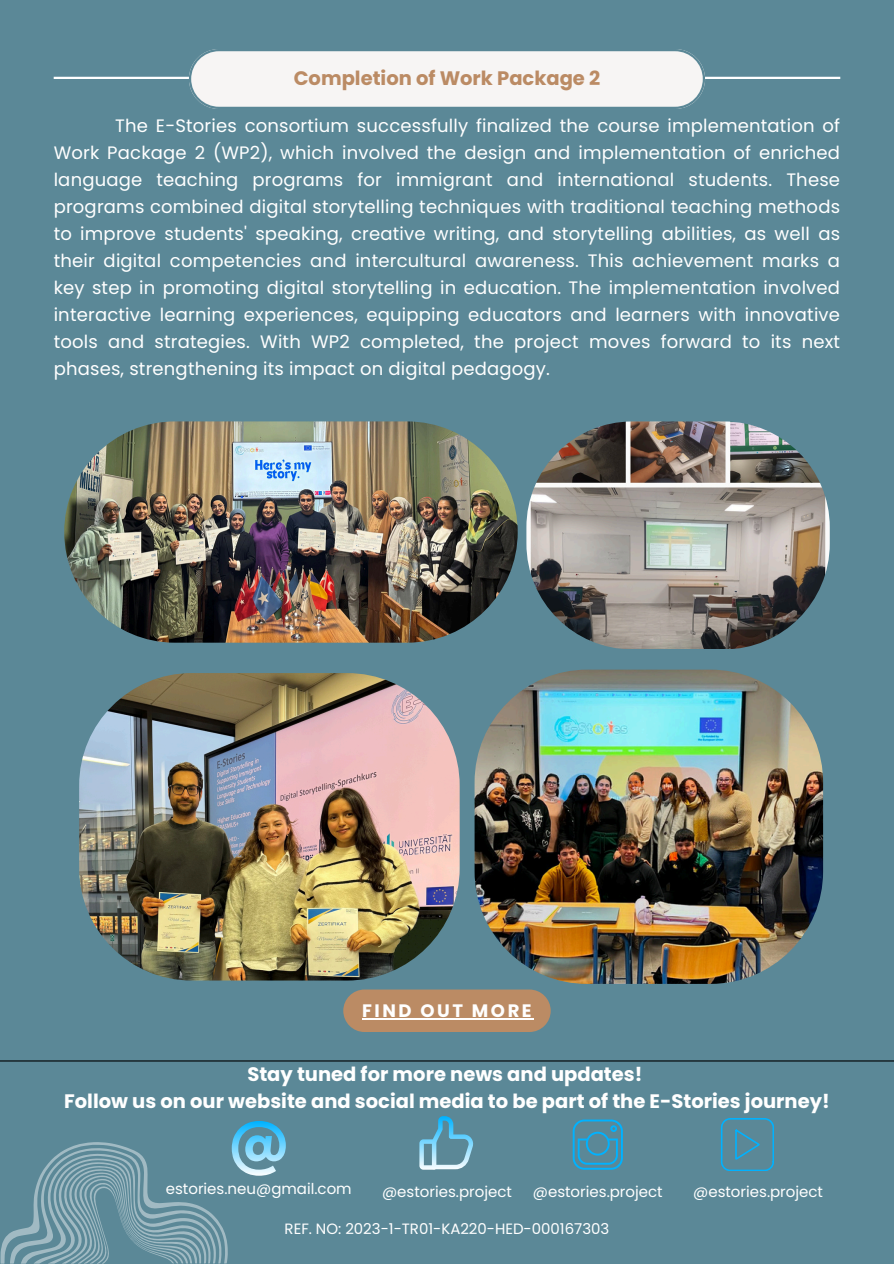
<style>
.page{position:relative;width:894px;height:1264px;background:#fff}
.page>*{position:absolute;margin:0;border:0;box-sizing:border-box;transform-origin:0 0}
.t1{font:700 19.5px/27px "Poppins";color:#fff;text-align:center}
.t2{font:700 19.5px "Poppins";color:#bb8b64}
.t3{font:18px/27px "Poppins";letter-spacing:.01em;color:#fff;text-align:justify}
.t4{font:700 18px "Poppins";letter-spacing:.14em;color:#fff}
.t5{font:15px "Poppins";color:#fff}
.t6{font:14.85px "Poppins";color:#fff}
</style>
<div class="page">
<div style="left:0;top:0;width:893px;height:1263px;background:#5b8897"></div>
<hr style="left:0;top:1060px;width:893px;height:1px;background:#000">
<div style="left:343px;top:989px;width:207px;height:42px;background:#bb8b64;border-radius:21px"></div>
<img style="left:64px;top:421px;width:453px;height:221px;border-radius:111px">
<hr style="left:54px;top:77px;width:786px;height:2px;background:#fff">
<svg style="left:189px;top:49px;width:515px;height:60px;background:#e7e9ea"></svg>
<img style="left:526px;top:421px;width:303px;height:228px;border-radius:106px">
<img style="left:79px;top:673px;width:380px;height:307px;border-radius:112px">
<svg style="left:0;top:1121px;width:286px;height:142px"></svg>
<svg style="left:419px;top:1116px;width:55px;height:53px"></svg>
<svg style="left:572px;top:1119px;width:50px;height:50px"></svg>
<svg style="left:720px;top:1118px;width:53px;height:52px"></svg>
<img style="left:474px;top:669px;width:348px;height:314px">
<hr style="left:362px;top:1018px;width:172px;height:1px;background:#fff">
<p class="t2" style="left:293px;top:64px;width:308px">Completion of Work Package 2</p>
<h2 class="t3" style="left:54px;top:113px;width:787px;text-indent:61px">The E-Stories consortium successfully finalized the course implementation of Work Package 2 (WP2), which involved the design and implementation of enriched language teaching programs for immigrant and international students. These programs combined digital storytelling techniques with traditional teaching methods to improve students' speaking, creative writing, and storytelling abilities, as well as their digital competencies and intercultural awareness. This achievement marks a key step in promoting digital storytelling in education. The implementation involved interactive learning experiences, equipping educators and learners with innovative tools and strategies. With WP2 completed, the project moves forward to its next phases, strengthening its impact on digital pedagogy.</h2>
<h3 class="t4" style="left:362px;top:998px;width:171px">FIND OUT MORE</h3>
<p class="t1" style="left:64px;top:1060px;width:766px">Stay tuned for more news and updates!<br>Follow us on our website and social media to be part of the E-Stories journey!</p>
<h1 class="t5" style="left:166px;top:1178px;width:187px">estories.neu@gmail.com</h1>
<p class="t5" style="left:382px;top:1180px;width:131px">@estories.project</p>
<p class="t5" style="left:532px;top:1180px;width:131px">@estories.project</p>
<p class="t5" style="left:693px;top:1180px;width:131px">@estories.project</p>
<p class="t6" style="left:284px;top:1218px;width:326px">REF. NO: 2023-1-TR01-KA220-HED-000167303</p>
</div>
